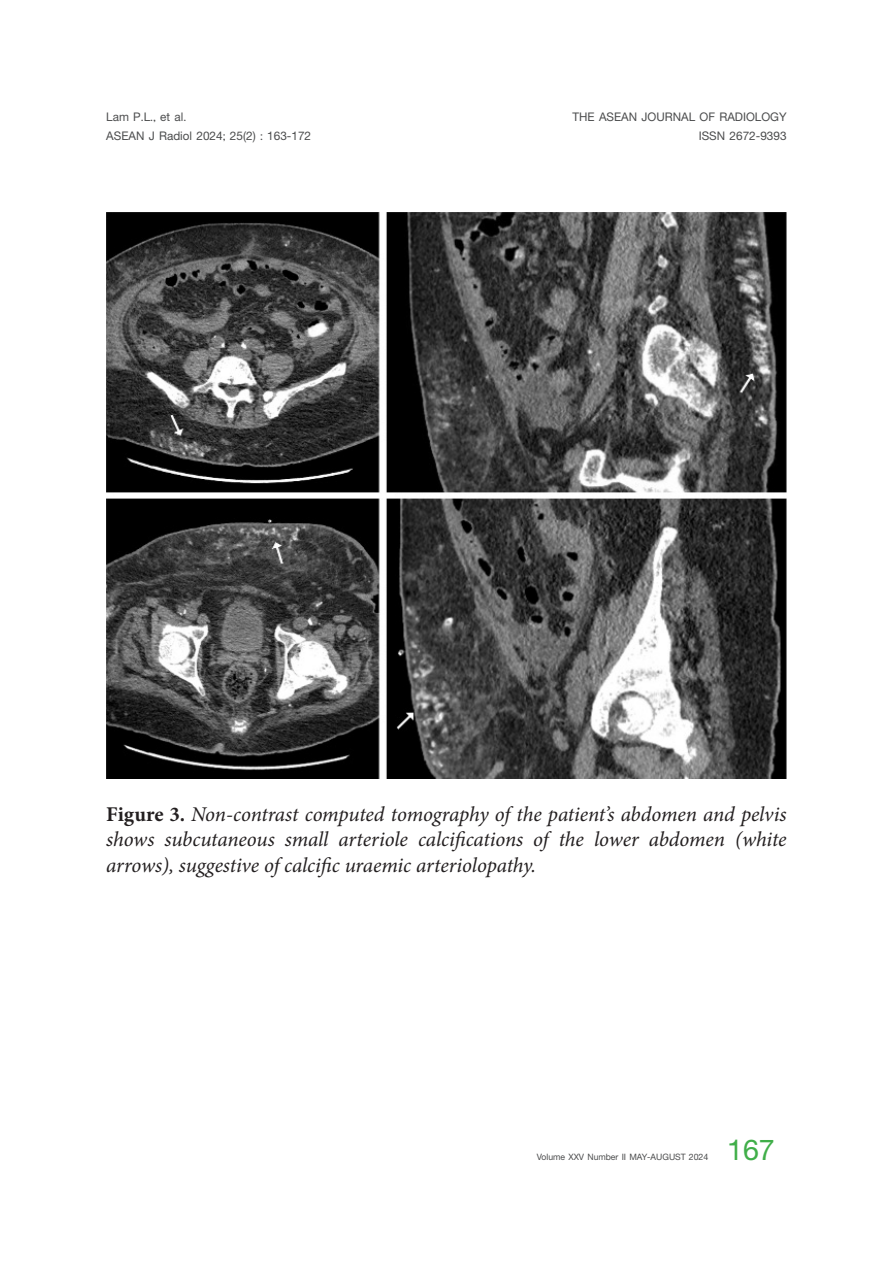
<style>
.page{position:relative;width:893px;height:1263px;background:#fff}
.page>*{position:absolute;margin:0;border:0;box-sizing:border-box;transform-origin:0 0}
.t1{font:700 43.5px "PSL Kanda Pro";color:#40ae49}
.t2{font:italic 21px/25.2px "Minion Pro";letter-spacing:-.01em;color:#231f20;text-align:justify}
.t3{font:700 18px "PSL Kanda Pro";color:#4b4c4d}
.t4{font:700 18px "PSL Kanda Pro";color:#4d4e4f}
.t5{font:700 13.35px "PSL Kanda Pro";color:#4b4c4d}
.s1{font-weight:700;font-style:normal}
</style>
<div class="page">
<img style="left:106px;top:213px;width:681px;height:566px">
<p class="t4" style="left:106px;top:107px;width:81px">Lam P.L., et al.</p>
<p class="t3" style="left:106px;top:126px;width:206px">ASEAN J Radiol 2024; 25(2) : 163-172</p>
<p class="t3" style="left:572px;top:107px;width:216px">THE ASEAN JOURNAL OF RADIOLOGY</p>
<p class="t3" style="left:699px;top:126px;width:89px">ISSN 2672-9393</p>
<p class="t2" style="left:106px;top:802px;width:682px"><span class="s1">Figure 3.</span> Non-contrast computed tomography of the patient’s abdomen and pelvis shows subcutaneous small arteriole calcifications of the lower abdomen (white arrows), suggestive of calcific uraemic arteriolopathy.</p>
<p class="t5" style="left:537px;top:1149px;width:173px">Volume XXV Number II MAY-AUGUST 2024</p>
<h1 class="t1" style="left:727px;top:1125px;width:49px">167</h1>
</div>
